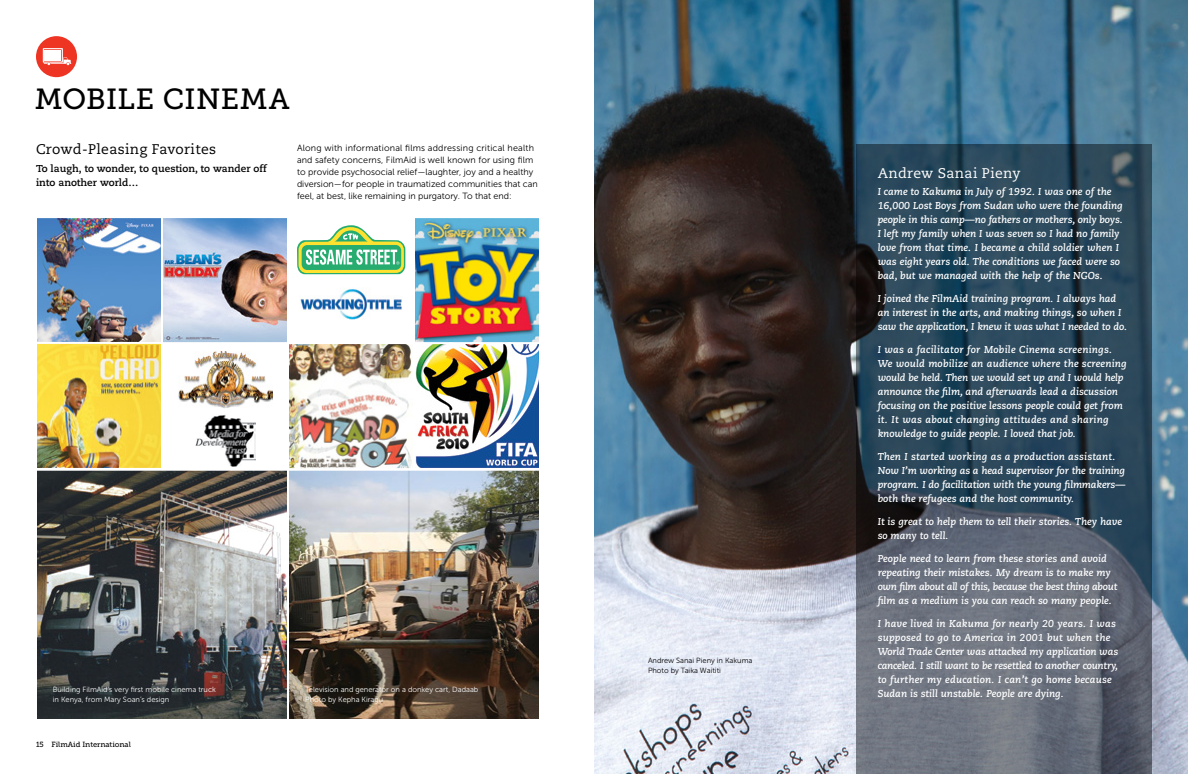
<style>
.page{position:relative;width:1188px;height:774px;background:#fff}
.page>*{position:absolute;margin:0;border:0;box-sizing:border-box;transform-origin:0 0}
.t1{font:29px "Museo Slab 500";letter-spacing:.015em;color:#000}
.t2{font:14px "Caecilia";letter-spacing:.025em;color:#000}
.t3{font:14px "Caecilia";letter-spacing:.025em;color:#fff}
.t4{font:italic 700 10px/14px "Caecilia";color:#fff}
.t5{font:700 10px/14px "Caecilia";color:#000}
.t6{font:9px/12px "Museo Sans 300";color:#000}
.t7{font:7.5px/10px "Museo Sans 300";color:#fff}
.t8{font:7.5px/10px "Museo Sans 300";color:#000}
.t9{font:7.5px "Museo Slab 500";color:#000}
</style>
<div class="page">
<img style="left:594px;top:0;width:594px;height:774px">
<svg style="left:856px;top:144px;width:296px;height:630px;background:#415464"></svg>
<img style="left:290px;top:345px;width:248px;height:122px">
<div style="left:413px;top:342px;width:128px;height:128px;border:2px solid #fff"></div>
<img style="left:38px;top:219px;width:248px;height:122px">
<div style="left:161px;top:216px;width:128px;height:128px;border:2px solid #fff"></div>
<img style="left:300px;top:289px;width:102px;height:31px">
<div style="left:35px;top:216px;width:128px;height:128px;border:2px solid #fff"></div>
<img style="left:178px;top:351px;width:95px;height:57px">
<div style="left:287px;top:342px;width:128px;height:128px;border:2px solid #fff"></div>
<img style="left:38px;top:345px;width:122px;height:122px">
<div style="left:35px;top:342px;width:128px;height:128px;border:2px solid #fff"></div>
<img style="left:196px;top:415px;width:59px;height:52px">
<img style="left:416px;top:219px;width:122px;height:122px">
<div style="left:413px;top:216px;width:128px;height:128px;border:2px solid #fff"></div>
<svg style="left:297px;top:225px;width:108px;height:49px"></svg>
<div style="left:36px;top:36px;width:41px;height:41px;background:#ee3524;border-radius:50%"></div>
<svg style="left:43px;top:48px;width:28px;height:17px"></svg>
<img style="left:38px;top:472px;width:500px;height:246px">
<div style="left:35px;top:469px;width:254px;height:252px;border:2px solid #fff"></div>
<div style="left:287px;top:469px;width:254px;height:252px;border:2px solid #fff"></div>
<h1 class="t1" style="left:35px;top:83px;width:256px">MOBILE CINEMA</h1>
<h2 class="t2" style="left:36px;top:141px;width:182px">Crowd-Pleasing Favorites</h2>
<p class="t5" style="left:36px;top:161px;width:232px">To laugh, to wonder, to question, to wander off into another world…</p>
<h2 class="t3" style="left:878px;top:165px;width:144px">Andrew Sanai Pieny</h2>
<p class="t4" style="left:878px;top:185px;width:247px">I came to Kakuma in July of 1992. I was one of the 16,000 Lost Boys from Sudan who were the founding people in this camp—no fathers or mothers, only boys.<br>I left my family when I was seven so I had no family love from that time. I became a child soldier when I was eight years old. The conditions we faced were so bad, but we managed with the help of the NGOs.</p>
<p class="t4" style="left:878px;top:292px;width:251px">I joined the FilmAid training program. I always had an interest in the arts, and making things, so when I saw the application, I knew it was what I needed to do.</p>
<p class="t4" style="left:878px;top:343px;width:251px">I was a facilitator for Mobile Cinema screenings.<br>We would mobilize an audience where the screening would be held. Then we would set up and I would help announce the film, and afterwards lead a discussion focusing on the positive lessons people could get from it. It was about changing attitudes and sharing knowledge to guide people. I loved that job.</p>
<p class="t4" style="left:878px;top:450px;width:249px">Then I started working as a production assistant.<br>Now I’m working as a head supervisor for the training program. I do facilitation with the young filmmakers— both the refugees and the host community.</p>
<p class="t4" style="left:878px;top:515px;width:246px">It is great to help them to tell their stories. They have so many to tell.</p>
<p class="t4" style="left:878px;top:552px;width:241px">People need to learn from these stories and avoid repeating their mistakes. My dream is to make my own film about all of this, because the best thing about film as a medium is you can reach so many people.</p>
<p class="t4" style="left:878px;top:617px;width:242px">I have lived in Kakuma for nearly 20 years. I was supposed to go to America in 2001 but when the World Trade Center was attacked my application was canceled. I still want to be resettled to another country, to further my education. I can’t go home because Sudan is still unstable. People are dying.</p>
<p class="t6" style="left:297px;top:142px;width:242px">Along with informational films addressing critical health and safety concerns, FilmAid is well known for using film to provide psychosocial relief—laughter, joy and a healthy diversion—for people in traumatized communities that can feel, at best, like remaining in purgatory. To that end:</p>
<p class="t8" style="left:648px;top:655px;width:106px">Andrew Sanai Pieny in Kakuma<br>Photo by Taika Waititi</p>
<p class="t7" style="left:53px;top:684px;width:164px">Building FilmAid’s very first mobile cinema truck in Kenya, from Mary Soan’s design</p>
<p class="t7" style="left:305px;top:684px;width:175px">Television and generator on a donkey cart, Dadaab<br>Photo by Kepha Kiragu</p>
<p class="t9" style="left:36px;top:740px;width:96px">15 FilmAid International</p>
</div>
